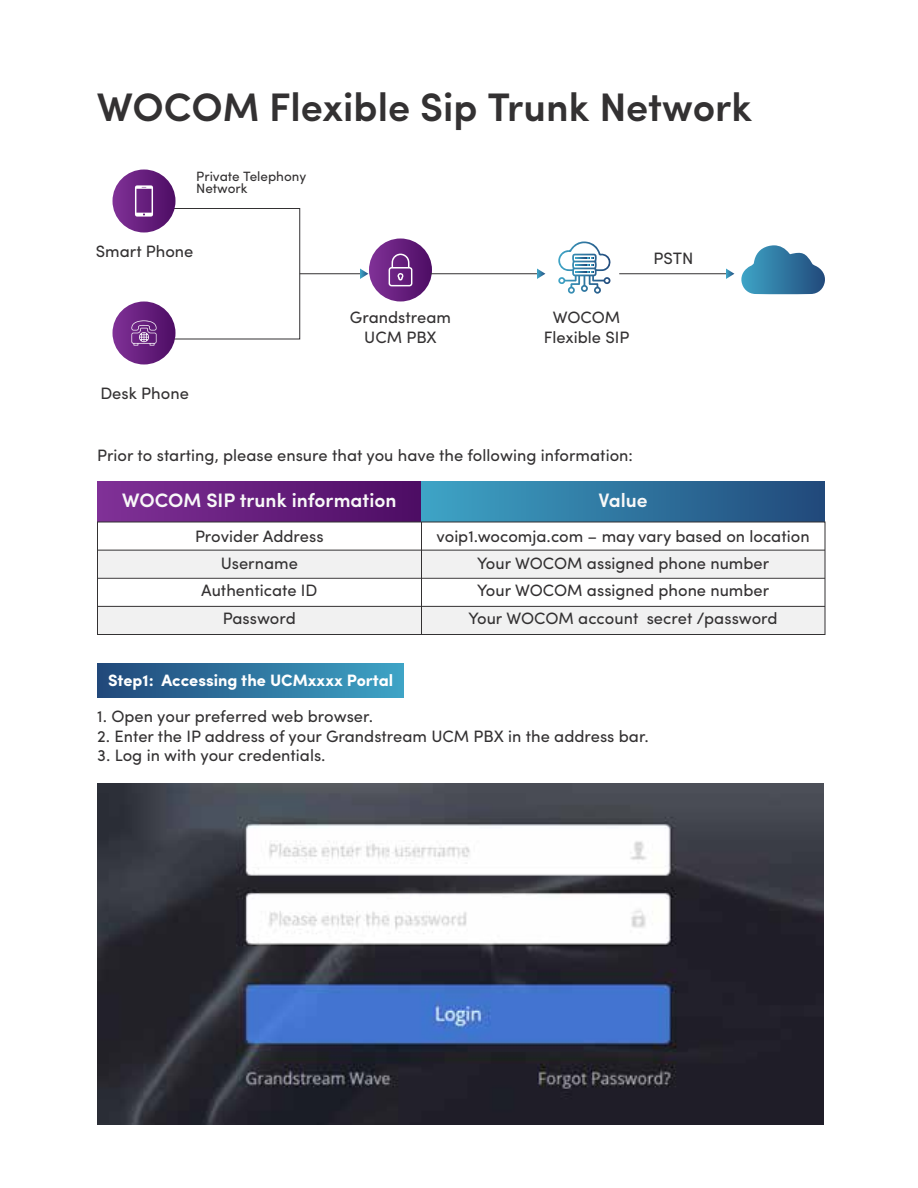
<style>
.page{position:relative;width:918px;height:1188px;background:#fff}
.page>*{position:absolute;margin:0;border:0;box-sizing:border-box;transform-origin:0 0}
.t1{font:600 39.9px "Sofia Pro";color:#333132}
.t2{font:600 19.5px "Sofia Pro";color:#f8f8f8}
.t3{font:16.5px/27.3px "Sofia Pro";color:#333132;text-align:center}
.t4{font:700 16.5px "Sofia Pro";color:#fff}
.t5{font:13.5px/12px "Sofia Pro";color:#333132}
</style>
<div class="page">
<div style="left:98px;top:663px;width:306px;height:35px;background:linear-gradient(to right,#21487a,#3ea4c6)"></div>
<div style="left:98px;top:550px;width:727px;height:28px;background:#f1f1f1"></div>
<div style="left:98px;top:606px;width:727px;height:28px;background:#f1f1f1"></div>
<div style="left:97px;top:481px;width:325px;height:41px;background:linear-gradient(to right,#803197,#4c0c63)"></div>
<div style="left:421px;top:481px;width:404px;height:41px;background:linear-gradient(to right,#3ea4c6,#21497a)"></div>
<svg style="left:112px;top:170px;width:64px;height:62px"></svg>
<svg style="left:369px;top:238px;width:63px;height:64px;background:#6d2883"></svg>
<svg style="left:112px;top:302px;width:64px;height:62px"></svg>
<hr style="left:300px;top:273px;width:62px;height:1px;background:#333132">
<hr style="left:430px;top:273px;width:109px;height:1px;background:#333132">
<div style="left:97px;top:522px;width:728px;height:113px;border:1px solid #333132"></div>
<hr style="left:98px;top:606px;width:727px;height:1px;background:#333132">
<hr style="left:98px;top:578px;width:727px;height:1px;background:#333132">
<hr style="left:98px;top:550px;width:727px;height:1px;background:#333132">
<hr style="left:421px;top:522px;width:1px;height:112px;background:#333132">
<img style="left:98px;top:783px;width:726px;height:342px">
<svg style="left:131px;top:185px;width:169px;height:161px"></svg>
<svg style="left:389px;top:252px;width:23px;height:34px"></svg>
<svg style="left:558px;top:242px;width:53px;height:52px"></svg>
<svg style="left:360px;top:269px;width:8px;height:10px"></svg>
<svg style="left:537px;top:269px;width:8px;height:10px"></svg>
<hr style="left:619px;top:273px;width:109px;height:1px;background:#333132">
<svg style="left:726px;top:269px;width:8px;height:10px"></svg>
<svg style="left:741px;top:245px;width:84px;height:49px"></svg>
<h1 class="t1" style="left:97px;top:77px;width:657px">WOCOM Flexible Sip Trunk Network</h1>
<p class="t5" style="left:196px;top:169px;width:112px">Private Telephony<br>Network</p>
<p class="t3" style="left:96px;top:236px;width:99px">Smart Phone</p>
<p class="t3" style="left:100px;top:379px;width:90px">Desk Phone</p>
<p class="t3" style="left:350px;top:306px;width:103px;line-height:19.8px">Grandstream<br>UCM PBX</p>
<p class="t3" style="left:544px;top:306px;width:87px;line-height:19.8px">WOCOM<br>Flexible SIP</p>
<p class="t3" style="left:97px;top:440px;width:537px">Prior to starting, please ensure that you have the following information:</p>
<p class="t3" style="left:653px;top:244px;width:42px">PSTN</p>
<p class="t2" style="left:122px;top:486px;width:276px">WOCOM SIP trunk information</p>
<p class="t2" style="left:599px;top:486px;width:51px">Value</p>
<p class="t3" style="left:195px;top:521px;width:130px">Provider Address<br>Username<br>Authenticate ID<br>Password</p>
<p class="t3" style="left:437px;top:521px;width:375px">voip1.wocomja.com – may vary based on location Your WOCOM assigned phone number<br>Your WOCOM assigned phone number<br>Your WOCOM account secret /password</p>
<p class="t4" style="left:108px;top:667px;width:287px">Step1: Accessing the UCMxxxx Portal</p>
<p class="t3" style="left:97px;top:701px;width:277px">1. Open your preferred web browser.</p>
<p class="t3" style="left:97px;top:721px;width:553px">2. Enter the IP address of your Grandstream UCM PBX in the address bar.</p>
<p class="t3" style="left:97px;top:741px;width:230px">3. Log in with your credentials.</p>
</div>
